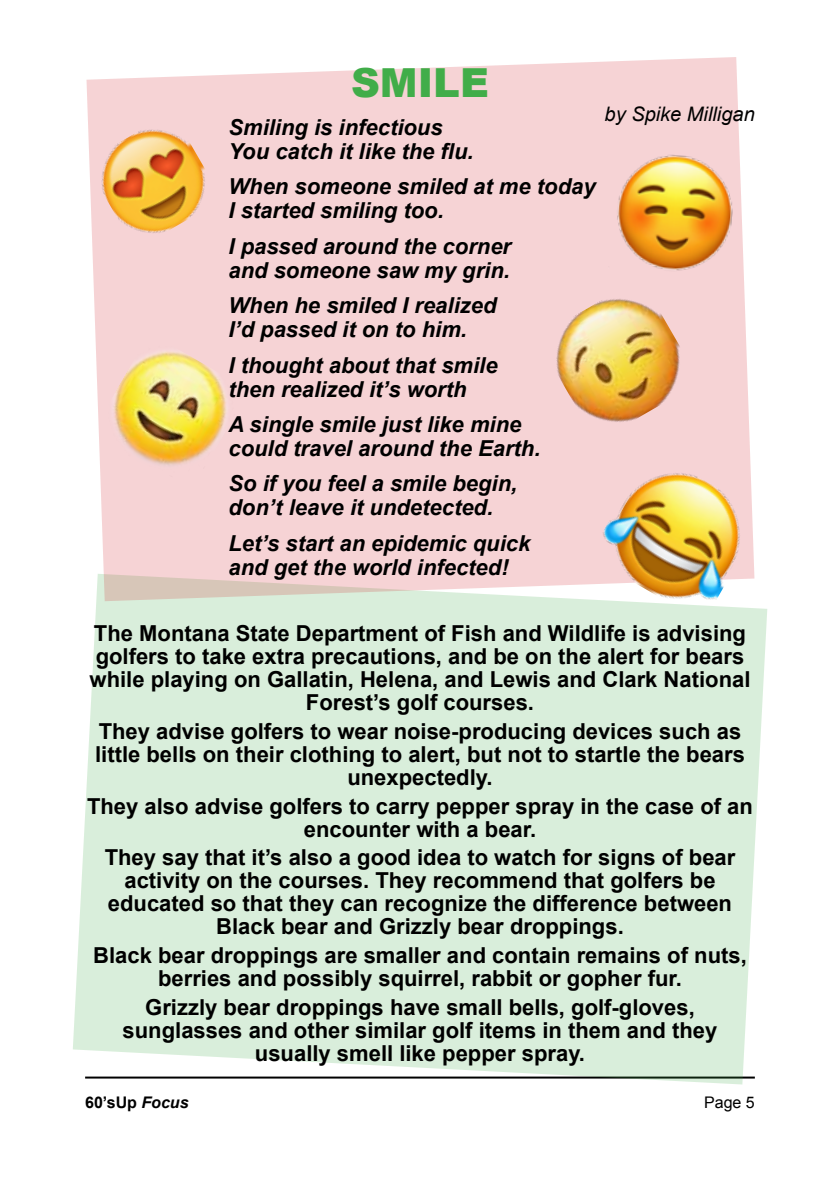
<style>
.page{position:relative;width:840px;height:1191px;background:#fff}
.page>*{position:absolute;margin:0;border:0;box-sizing:border-box;transform-origin:0 0}
.t1{font:900 40px "Arial";color:#41ad49}
.t2{font:700 22px/23px "Arial";color:#000;text-align:center}
.t3{font:italic 700 22px/24px "Arial";color:#000}
.t4{font:italic 20px "Arial";color:#000}
.t5{font:700 16px "Arial";color:#000}
.t6{font:16px "Arial";color:#000}
.s1{font-style:italic}
</style>
<div class="page">
<div style="left:73px;top:601px;width:693px;height:483px;background:#d9eedb"></div>
<svg style="left:86px;top:57px;width:664px;height:544px;background:#f5d5d7"></svg>
<img style="left:536px;top:278px;width:164px;height:164px">
<img style="left:91px;top:333px;width:158px;height:159px">
<img style="left:588px;top:449px;width:176px;height:173px">
<img style="left:607px;top:146px;width:134px;height:133px">
<img style="left:86px;top:112px;width:136px;height:137px">
<h1 class="t1" style="left:351px;top:53px;width:139px">Smile</h1>
<p class="t3" style="left:228px;top:115px;width:246px">Smiling is infectious<br>You catch it like the flu.</p>
<p class="t3" style="left:228px;top:175px;width:368px">When someone smiled at me today<br>I started smiling too.</p>
<p class="t3" style="left:228px;top:234px;width:284px">I passed around the corner and someone saw my grin.</p>
<p class="t3" style="left:228px;top:293px;width:269px">When he smiled I realized<br>I’d passed it on to him.</p>
<p class="t3" style="left:228px;top:353px;width:270px">I thought about that smile then realized it’s worth</p>
<p class="t3" style="left:228px;top:412px;width:313px">A single smile just like mine could travel around the Earth.</p>
<p class="t3" style="left:228px;top:471px;width:290px">So if you feel a smile begin, don’t leave it undetected.</p>
<p class="t3" style="left:228px;top:531px;width:303px">Let’s start an epidemic quick and get the world infected!</p>
<p class="t4" style="left:604px;top:102px;width:152px">by Spike Milligan</p>
<p class="t2" style="left:89px;top:622px;width:662px">The Montana State Department of Fish and Wildlife is advising golfers to take extra precautions, and be on the alert for bears while playing on Gallatin, Helena, and Lewis and Clark National Forest’s golf courses.</p>
<p class="t2" style="left:95px;top:719px;width:651px">They advise golfers to wear noise-producing devices such as little bells on their clothing to alert, but not to startle the bears unexpectedly.</p>
<p class="t2" style="left:87px;top:794px;width:667px">They also advise golfers to carry pepper spray in the case of an encounter with a bear.</p>
<p class="t2" style="left:105px;top:846px;width:632px">They say that it’s also a good idea to watch for signs of bear activity on the courses. They recommend that golfers be educated so that they can recognize the difference between Black bear and Grizzly bear droppings.</p>
<p class="t2" style="left:93px;top:943px;width:654px">Black bear droppings are smaller and contain remains of nuts, berries and possibly squirrel, rabbit or gopher fur.</p>
<p class="t2" style="left:122px;top:995px;width:596px">Grizzly bear droppings have small bells, golf-gloves, sunglasses and other similar golf items in them and they usually smell like pepper spray.</p>
<p class="t5" style="left:85px;top:1093px;width:105px">60’sUp <span class="s1">Focus</span></p>
<p class="t6" style="left:703px;top:1093px;width:52px">Page 5</p>
</div>
